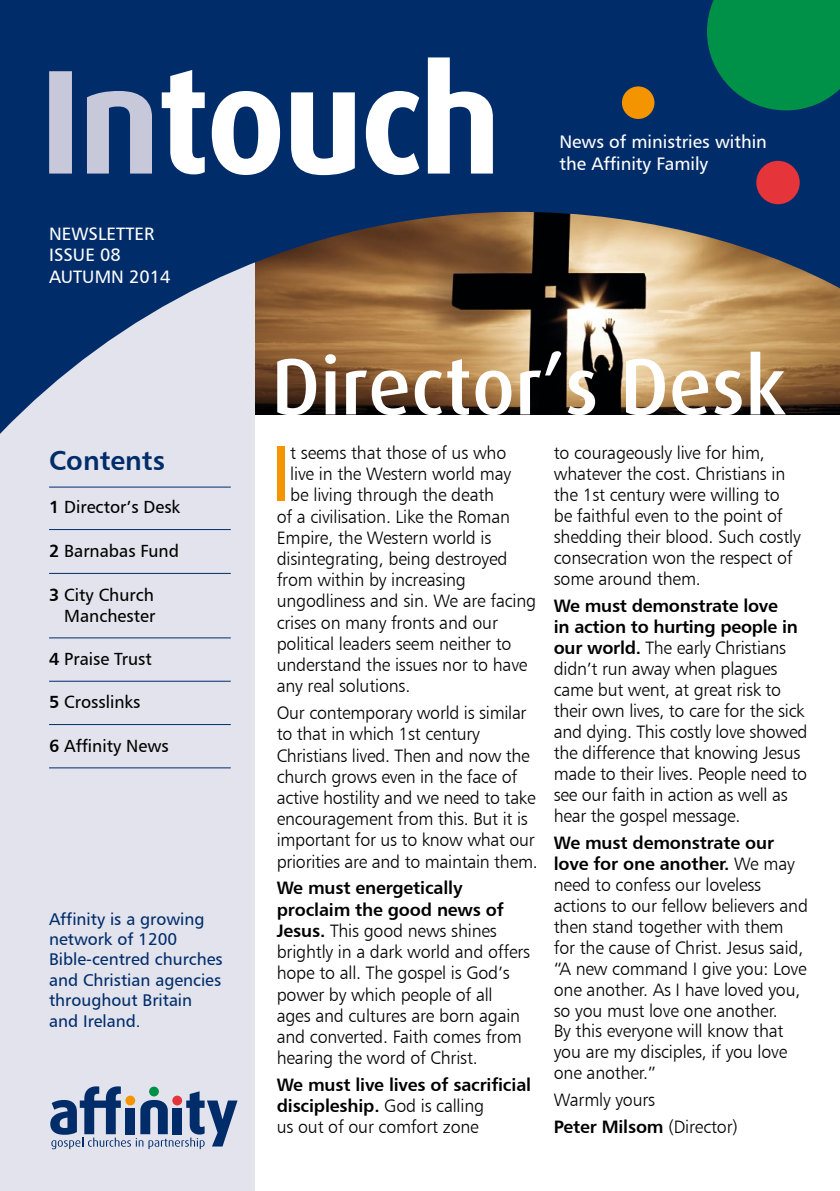
<style>
.page{position:relative;width:840px;height:1191px;background:#fff}
.page>*{position:absolute;margin:0;border:0;box-sizing:border-box;transform-origin:0 0}
.t1{font:500 142px "Dax";color:#fff}
.t2{font:500 80px "Dax";color:#fff}
.t3{font:79.2px "Humanist 777 BT Roman B";color:#f39400}
.t4{font:27.4px "Humanist 777 BT Bold B";color:#002d6a}
.t5{font:18.2px/21.8px "Humanist 777 BT Roman B";color:#fff}
.t6{font:18px/21px "Humanist 777 BT Light B";letter-spacing:-.01em;color:#000}
.t7{font:18px/21.2px "Humanist 777 BT Bold B";letter-spacing:-.01em;color:#000}
.t8{font:18px/21.6px "Humanist 777 BT Roman B";color:#fff}
.t9{font:17.6px/21.2px "Humanist 777 BT Roman B";color:#000;text-align:right}
.t10{font:17px/20.4px "Humanist 777 BT Roman B";color:#002d6a}
.s1{color:#c8c8db}
.s2{font-family:"Humanist 777 BT Bold B"}
.s3{font-family:"Humanist 777 BT Light B"}
</style>
<div class="page">
<div style="left:0;top:172px;width:254px;height:1019px;background:#e3e3ed"></div>
<svg style="left:50px;top:1086px;width:187px;height:63px"></svg>
<hr style="left:49px;top:529px;width:182px;height:1px;background:#002d6a">
<hr style="left:49px;top:573px;width:182px;height:1px;background:#002d6a">
<hr style="left:49px;top:637px;width:182px;height:1px;background:#002d6a">
<hr style="left:49px;top:680px;width:182px;height:1px;background:#002d6a">
<hr style="left:49px;top:724px;width:182px;height:1px;background:#002d6a">
<hr style="left:49px;top:767px;width:182px;height:1px;background:#002d6a">
<hr style="left:49px;top:486px;width:182px;height:1px;background:#002d6a">
<svg style="left:0;top:0;width:839px;height:434px;background:#4e5b6f"></svg>
<div style="left:49px;top:71px;width:23px;height:103px;border:5px solid #c8c8db"></div>
<svg style="left:85px;top:67px;width:197px;height:111px;background:#335687"></svg>
<svg style="left:288px;top:90px;width:69px;height:87px"></svg>
<svg style="left:363px;top:55px;width:132px;height:123px"></svg>
<div style="left:621px;top:86px;width:33px;height:33px;background:#f39400;border-radius:50%"></div>
<svg style="left:706px;top:0;width:133px;height:110px;background:#00844d"></svg>
<div style="left:755px;top:161px;width:44px;height:43px;background:#e5343a;border-radius:50%"></div>
<h1 class="t1" style="left:41px;top:43px;width:460px"><span class="s1">In</span>touch</h1>
<p class="t8" style="left:49px;top:222px;width:123px">NEWSLETTER<br>ISSUE 08<br>AUTUMN 2014</p>
<p class="t5" style="left:559px;top:131px;width:209px">News of ministries within the Affinity Family</p>
<h3 class="t4" style="left:49px;top:443px;width:117px">Contents</h3>
<p class="t9" style="left:49px;top:496px;width:133px"><span class="s2">1</span> Director’s Desk</p>
<p class="t9" style="left:49px;top:540px;width:131px"><span class="s2">2</span> Barnabas Fund</p>
<p class="t9" style="left:49px;top:583px;width:108px"><span class="s2">3</span> City Church<br>Manchester</p>
<p class="t9" style="left:49px;top:648px;width:104px"><span class="s2">4</span> Praise Trust</p>
<p class="t9" style="left:49px;top:691px;width:93px"><span class="s2">5</span> Crosslinks</p>
<p class="t9" style="left:49px;top:734px;width:121px"><span class="s2">6</span> Affinity News</p>
<p class="t10" style="left:49px;top:908px;width:175px">Affinity is a growing network of 1200<br>Bible-centred churches and Christian agencies throughout Britain and Ireland.</p>
<h2 class="t2" style="left:271px;top:342px;width:515px">Director’s Desk</h2>
<h3 class="t3" style="left:270px;top:424px;width:23px">I</h3>
<p class="t6" style="left:290px;top:442px;width:217px">t seems that those of us who</p>
<p class="t6" style="left:290px;top:463px;width:222px">live in the Western world may</p>
<p class="t6" style="left:290px;top:484px;width:205px">be living through the death</p>
<p class="t6" style="left:276px;top:505px;width:235px">of a civilisation. Like the Roman</p>
<p class="t6" style="left:276px;top:526px;width:216px">Empire, the Western world is</p>
<p class="t6" style="left:276px;top:548px;width:232px">disintegrating, being destroyed</p>
<p class="t6" style="left:276px;top:569px;width:191px">from within by increasing</p>
<p class="t6" style="left:276px;top:590px;width:261px">ungodliness and sin. We are facing</p>
<p class="t6" style="left:276px;top:611px;width:223px">crises on many fronts and our</p>
<p class="t6" style="left:276px;top:633px;width:236px">political leaders seem neither to</p>
<p class="t6" style="left:276px;top:654px;width:252px">understand the issues nor to have</p>
<p class="t6" style="left:276px;top:675px;width:135px">any real solutions.</p>
<p class="t6" style="left:276px;top:702px;width:262px">Our contemporary world is similar to that in which 1st century Christians lived. Then and now the church grows even in the face of active hostility and we need to take encouragement from this. But it is important for us to know what our priorities are and to maintain them.</p>
<p class="t7" style="left:276px;top:877px;width:228px">We must energetically proclaim the good news of</p>
<p class="t6" style="left:276px;top:919px;width:255px"><span class="s2">Jesus.</span> This good news shines brightly in a dark world and offers hope to all. The gospel is God’s power by which people of all ages and cultures are born again and converted. Faith comes from hearing the word of Christ.</p>
<p class="t7" style="left:276px;top:1073px;width:256px">We must live lives of sacrificial discipleship. <span class="s3">God is calling</span></p>
<p class="t6" style="left:276px;top:1116px;width:203px">us out of our comfort zone</p>
<p class="t6" style="left:553px;top:442px;width:248px">to courageously live for him, whatever the cost. Christians in the 1st century were willing to be faithful even to the point of shedding their blood. Such costly consecration won the respect of some around them.</p>
<p class="t7" style="left:553px;top:594px;width:245px">We must demonstrate love in action to hurting people in</p>
<p class="t6" style="left:553px;top:637px;width:255px"><span class="s2">our world.</span> The early Christians didn’t run away when plagues came but went, at great risk to their own lives, to care for the sick and dying. This costly love showed the difference that knowing Jesus made to their lives. People need to see our faith in action as well as hear the gospel message.</p>
<p class="t7" style="left:553px;top:831px;width:242px">We must demonstrate our love for one another. <span class="s3">We may</span></p>
<p class="t6" style="left:553px;top:873px;width:255px">need to confess our loveless actions to our fellow believers and then stand together with them for the cause of Christ. Jesus said, “A new command I give you: Love one another. As I have loved you, so you must love one another.<br>By this everyone will know that you are my disciples, if you love one another.”</p>
<p class="t6" style="left:553px;top:1089px;width:103px">Warmly yours</p>
<p class="t7" style="left:553px;top:1115px;width:185px">Peter Milsom <span class="s3">(Director)</span></p>
</div>
